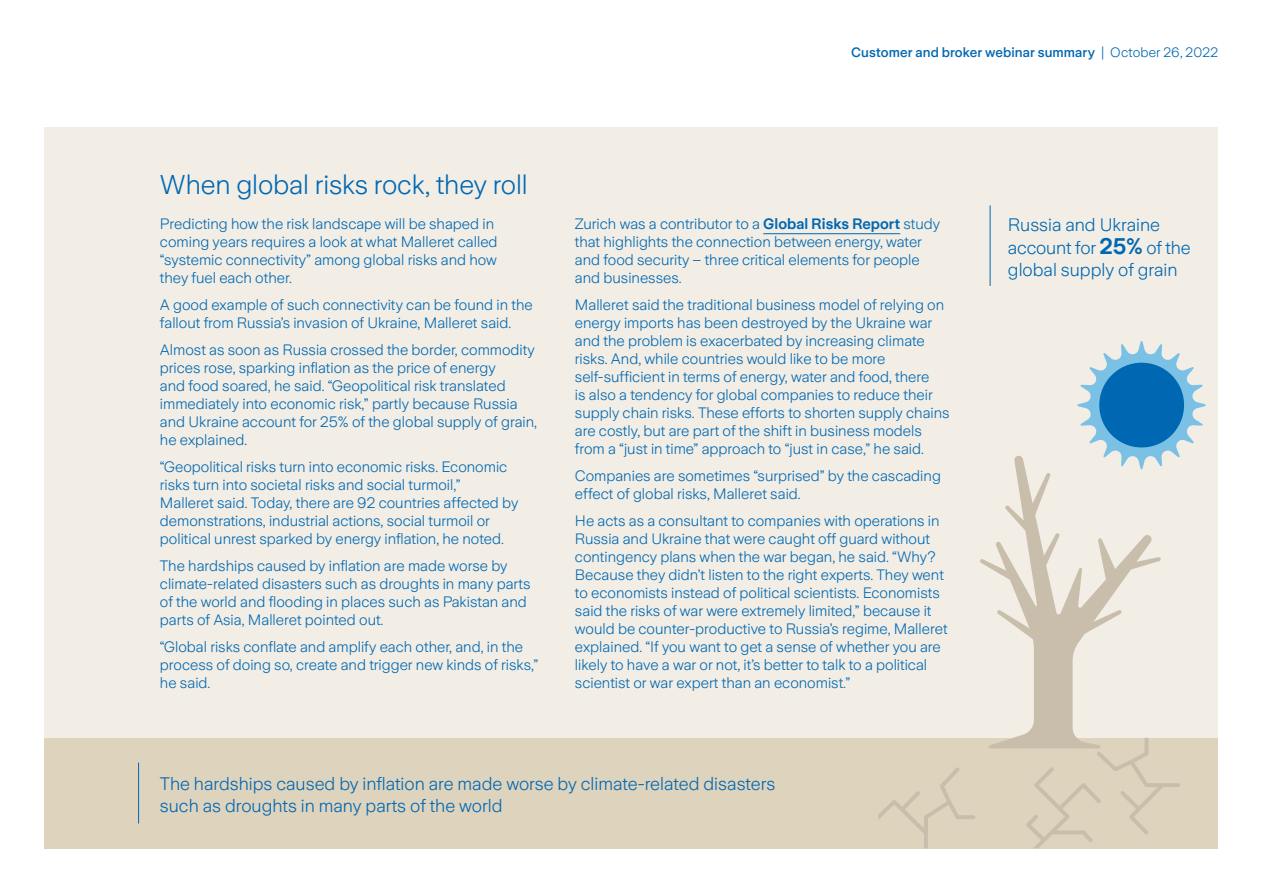
<style>
.page{position:relative;width:1263px;height:893px;background:#fff}
.page>*{position:absolute;margin:0;border:0;box-sizing:border-box;transform-origin:0 0}
._18_20_Zurich_Sans{font:300 27px "Zurich Sans";letter-spacing:-.005em;color:#0067b2}
._10_12_Zurich_Sans{font:300 18px/22.5px "Zurich Sans";color:#0067b2}
._10_12_Zurich_Sans-2{font:300 15px/18px "Zurich Sans";color:#0067b2}
.t1{font:500 13.5px "Zurich Sans";letter-spacing:.01em;color:#0067b2}
.s1{font-weight:300}
.s2{font-weight:600}
.s3{font-weight:600;font-size:22.5px}
</style>
<div class="page">
<div style="left:45px;top:128px;width:1173px;height:720px;background:#f2eee5"></div>
<div style="left:45px;top:738px;width:1173px;height:110px;background:#ded3bd"></div>
<svg style="left:1077px;top:341px;width:129px;height:126px"></svg>
<div style="left:1099px;top:363px;width:85px;height:84px;background:#0067b2;border-radius:50%"></div>
<svg style="left:1152px;top:557px;width:9px;height:6px"></svg>
<svg style="left:980px;top:559px;width:8px;height:8px"></svg>
<svg style="left:988px;top:455px;width:164px;height:293px"></svg>
<svg style="left:1026px;top:738px;width:154px;height:110px"></svg>
<svg style="left:878px;top:768px;width:97px;height:80px"></svg>
<hr style="left:763px;top:233px;width:137px;height:1px;background:#0067b2">
<hr style="left:138px;top:763px;width:1px;height:60px;background:#0067b2">
<hr style="left:990px;top:205px;width:1px;height:81px;background:#0067b2">
<p class="t1" style="left:851px;top:45px;width:369px">Customer and broker webinar summary <span class="s1">| October 26, 2022</span></p>
<p class="_18_20_Zurich_Sans" style="left:160px;top:170px;width:369px">When global risks rock, they roll</p>
<p class="_10_12_Zurich_Sans-2" style="left:160px;top:215px;width:339px">Predicting how the risk landscape will be shaped in coming years requires a look at what Malleret called “systemic connectivity” among global risks and how they fuel each other.</p>
<p class="_10_12_Zurich_Sans-2" style="left:160px;top:296px;width:374px">A good example of such connectivity can be found in the fallout from Russia’s invasion of Ukraine, Malleret said.</p>
<p class="_10_12_Zurich_Sans-2" style="left:160px;top:341px;width:379px">Almost as soon as Russia crossed the border, commodity prices rose, sparking inflation as the price of energy<br>and food soared, he said. “Geopolitical risk translated immediately into economic risk,” partly because Russia and Ukraine account for 25% of the global supply of grain, he explained.</p>
<p class="_10_12_Zurich_Sans-2" style="left:160px;top:458px;width:360px">“Geopolitical risks turn into economic risks. Economic risks turn into societal risks and social turmoil,”<br>Malleret said. Today, there are 92 countries affected by demonstrations, industrial actions, social turmoil or political unrest sparked by energy inflation, he noted.</p>
<p class="_10_12_Zurich_Sans-2" style="left:160px;top:557px;width:372px">The hardships caused by inflation are made worse by climate-related disasters such as droughts in many parts of the world and flooding in places such as Pakistan and parts of Asia, Malleret pointed out.</p>
<p class="_10_12_Zurich_Sans-2" style="left:160px;top:638px;width:380px">“Global risks conflate and amplify each other, and, in the process of doing so, create and trigger new kinds of risks,” he said.</p>
<p class="_10_12_Zurich_Sans-2" style="left:575px;top:215px;width:367px">Zurich was a contributor to a <span class="s2">Global Risks Report</span> study that highlights the connection between energy, water and food security – three critical elements for people and businesses.</p>
<p class="_10_12_Zurich_Sans-2" style="left:575px;top:296px;width:376px">Malleret said the traditional business model of relying on energy imports has been destroyed by the Ukraine war and the problem is exacerbated by increasing climate risks. And, while countries would like to be more self-sufficient in terms of energy, water and food, there<br>is also a tendency for global companies to reduce their supply chain risks. These efforts to shorten supply chains are costly, but are part of the shift in business models from a “just in time” approach to “just in case,” he said.</p>
<p class="_10_12_Zurich_Sans-2" style="left:575px;top:467px;width:367px">Companies are sometimes “surprised” by the cascading effect of global risks, Malleret said.</p>
<p class="_10_12_Zurich_Sans-2" style="left:575px;top:512px;width:374px">He acts as a consultant to companies with operations in Russia and Ukraine that were caught off guard without contingency plans when the war began, he said. “Why?<br>Because they didn’t listen to the right experts. They went to economists instead of political scientists. Economists said the risks of war were extremely limited,” because it would be counter-productive to Russia’s regime, Malleret explained. “If you want to get a sense of whether you are likely to have a war or not, it’s better to talk to a political scientist or war expert than an economist.”</p>
<p class="_10_12_Zurich_Sans" style="left:1008px;top:214px;width:184px">Russia and Ukraine account for <span class="s3">25%</span> of the global supply of grain</p>
<p class="_10_12_Zurich_Sans" style="left:160px;top:773px;width:617px">The hardships caused by inflation are made worse by climate-related disasters such as droughts in many parts of the world</p>
</div>
